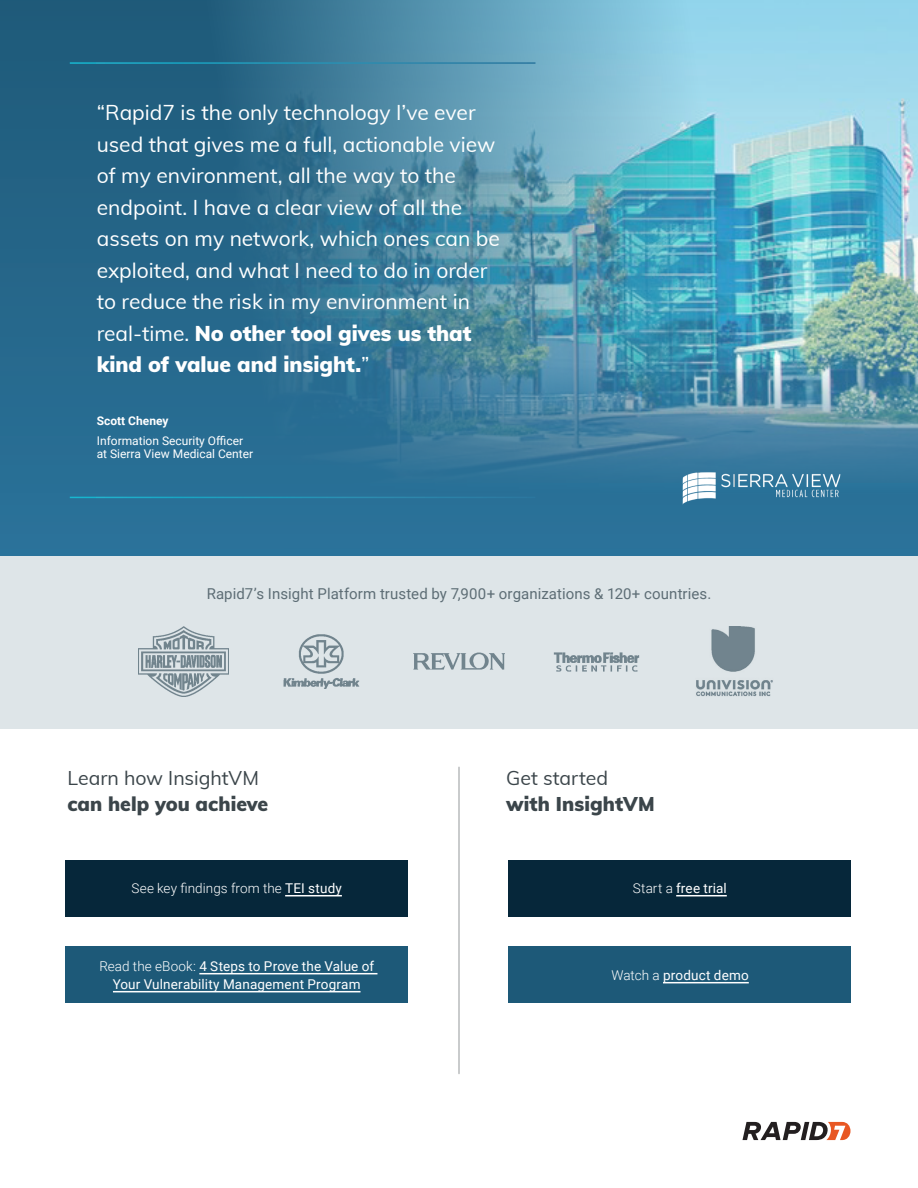
<style>
.page{position:relative;width:918px;height:1188px;background:#fff}
.page>*{position:absolute;margin:0;border:0;box-sizing:border-box;transform-origin:0 0}
.Callout_Box_Pull_Quo{font:21px/31.5px "Muli";color:#fff}
.Body{font:19.5px/25.5px "Muli";color:#3b454a}
.Body-2{font:900 19.5px/25.5px "Muli";letter-spacing:.005em;color:#3b454a}
.Body-3{font:15px "Roboto";letter-spacing:.005em;color:#5d6d75}
.Body-4{font:13.5px/18px "Roboto";letter-spacing:.01em;color:#fff;text-align:center}
.Body-5{font:300 13.5px "Roboto";letter-spacing:.005em;color:#fff}
.Callout_Box_Pull_Quo-2{font:12px/13.5px "Roboto";color:#fff}
.Callout_Box_Pull_Quo-3{font:700 12px "Roboto";color:#fff}
.s1{font-weight:900}
.s2{font-weight:400}
.s3{font-weight:300}
</style>
<div class="page">
<svg style="left:0;top:0;width:918px;height:556px;background:#4688a5"></svg>
<div style="left:65px;top:860px;width:343px;height:56px;background:#06273a"></div>
<div style="left:508px;top:860px;width:343px;height:56px;background:#06273a"></div>
<div style="left:65px;top:947px;width:343px;height:56px;background:#1d5978"></div>
<div style="left:508px;top:947px;width:343px;height:56px;background:#1d5978"></div>
<hr style="left:458px;top:767px;width:2px;height:307px;background:#b8bbbc">
<hr style="left:285px;top:895px;width:57px;height:1px;background:#fff">
<hr style="left:676px;top:895px;width:51px;height:1px;background:#fff">
<hr style="left:199px;top:973px;width:178px;height:1px;background:#fff">
<hr style="left:113px;top:991px;width:248px;height:1px;background:#fff">
<hr style="left:663px;top:982px;width:86px;height:1px;background:#fff">
<hr style="left:70px;top:497px;width:466px;height:1px;background:#fff">
<hr style="left:70px;top:62px;width:466px;height:2px;background:#fff">
<svg style="left:743px;top:1122px;width:107px;height:18px"></svg>
<div style="left:0;top:556px;width:918px;height:173px;background:#dee5e8"></div>
<img style="left:139px;top:626px;width:90px;height:71px">
<img style="left:696px;top:626px;width:77px;height:70px">
<img style="left:553px;top:652px;width:87px;height:20px">
<img style="left:414px;top:653px;width:90px;height:17px">
<img style="left:283px;top:635px;width:77px;height:53px">
<img style="left:683px;top:472px;width:157px;height:33px">
<p class="Callout_Box_Pull_Quo" style="left:97px;top:96px;width:405px">“Rapid7 is the only technology I’ve ever used that gives me a full, actionable view of my environment, all the way to the endpoint. I have a clear view of all the assets on my network, which ones can be exploited, and what I need to do in order to reduce the risk in my environment in real-time. <span class="s1">No other tool gives us that kind of value and insight.</span>”</p>
<p class="Callout_Box_Pull_Quo-3" style="left:97px;top:412px;width:73px">Scott Cheney</p>
<p class="Callout_Box_Pull_Quo-2" style="left:97px;top:433px;width:158px">Information Security Officer at Sierra View Medical Center</p>
<p class="Body-3" style="left:207px;top:583px;width:506px">Rapid7’s Insight Platform trusted by 7,900+ organizations &amp; 120+ countries.</p>
<p class="Body" style="left:68px;top:765px;width:202px">Learn how InsightVM <span class="s1">can help you achieve</span></p>
<p class="Body-2" style="left:506px;top:765px;width:150px"><span class="s2">Get started </span>with InsightVM</p>
<p class="Body-5" style="left:131px;top:878px;width:212px">See key findings from the <span class="s2">TEI study</span></p>
<p class="Body-4" style="left:633px;top:878px;width:96px"><span class="s3">Start a</span> free trial</p>
<p class="Body-4" style="left:99px;top:956px;width:276px"><span class="s3">Read the eBook:</span> 4 Steps to Prove the Value of<br>Your Vulnerability Management Program</p>
<p class="Body-4" style="left:611px;top:965px;width:139px"><span class="s3">Watch a</span> product demo</p>
</div>
